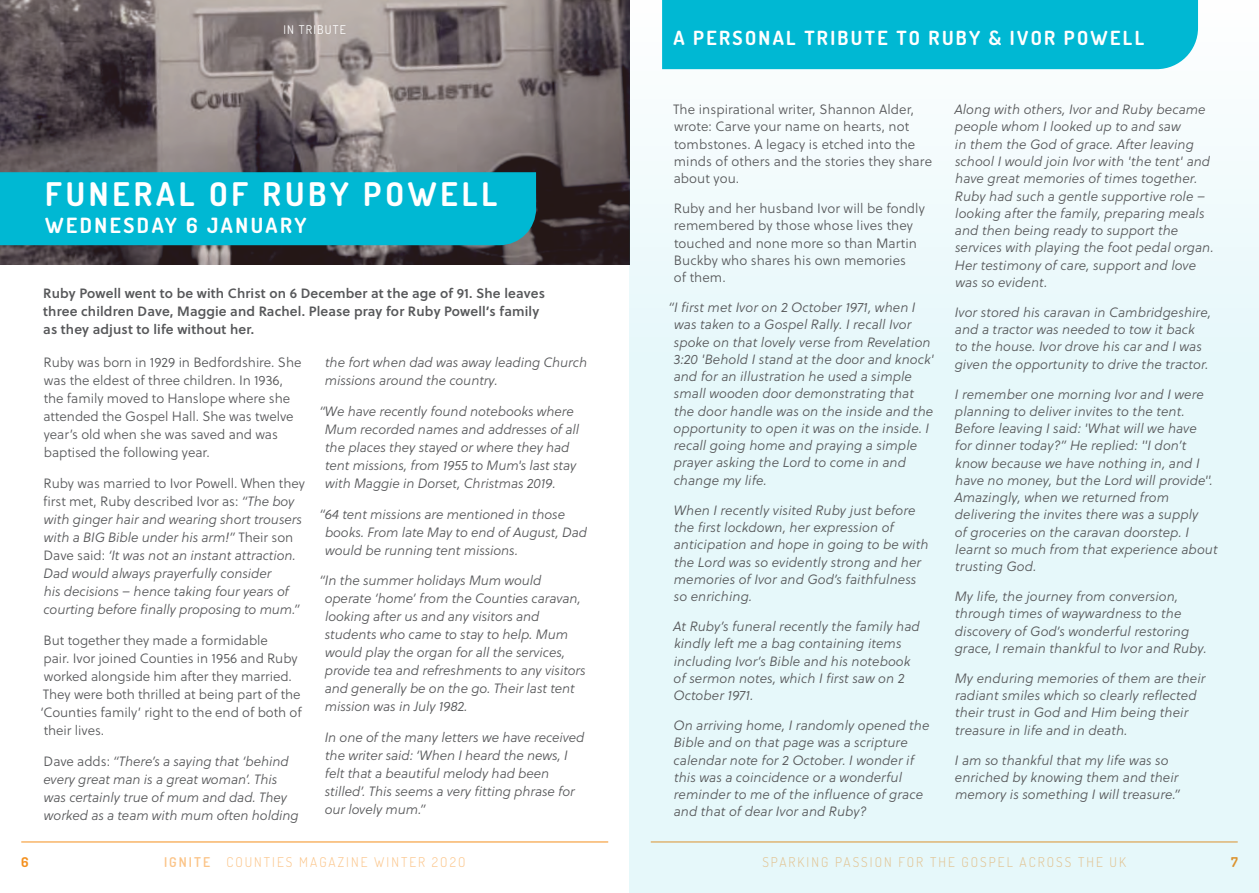
<style>
.page{position:relative;width:1259px;height:893px;background:#fff}
.page>*{position:absolute;margin:0;border:0;box-sizing:border-box;transform-origin:0 0}
.t1{font:700 32.55px "Dosis";letter-spacing:.12em;color:#fff}
.t2{font:700 21px "Dosis";letter-spacing:.12em;color:#fff}
.t3{font:700 19.5px "Dosis";letter-spacing:.12em;color:#fff}
.t4{font:italic 13.5px/17.2px "Soleil Lt";letter-spacing:.005em;color:#57585a}
.t5{font:13.5px/18px "Soleil Lt";letter-spacing:-.005em;color:#57585a}
.t6{font:13.5px/18px "Soleil Sb";letter-spacing:.01em;color:#57585a}
.t7{font:300 13.5px "Dosis";letter-spacing:.15em;color:#fbc488}
.t8{font:700 13.5px "Dosis";color:#f4901d}
.t9{font:12px "Dosis";letter-spacing:.1em;color:#fff}
.s1{font-style:normal}
.s2{font-weight:600}
</style>
<div class="page">
<hr style="left:21px;top:842px;width:587px;height:1px;background:#f4901d">
<svg style="left:0;top:0;width:629px;height:264px"></svg>
<div style="left:629px;top:0;width:630px;height:893px;background:linear-gradient(to bottom,#f6fcfd,#e0f6f8)"></div>
<div style="left:662px;top:0;width:536px;height:69px;background:#00b8d3"></div>
<div style="left:0;top:172px;width:536px;height:73px;background:#00b8d3"></div>
<p class="t9" style="left:283px;top:21px;width:64px">IN TRIBUTE</p>
<h1 class="t1" style="left:45px;top:173px;width:453px">FUNERAL OF RUBY POWELL</h1>
<h2 class="t2" style="left:45px;top:211px;width:263px">WEDNESDAY 6 JANUARY</h2>
<p class="t6" style="left:43px;top:283px;width:503px">Ruby Powell went to be with Christ on 6 December at the age of 91. She leaves three children Dave, Maggie and Rachel. Please pray for Ruby Powell’s family as they adjust to life without her.</p>
<p class="t5" style="left:43px;top:353px;width:259px">Ruby was born in 1929 in Bedfordshire. She was the eldest of three children. In 1936, the family moved to Hanslope where she attended the Gospel Hall. She was twelve year’s old when she was saved and was baptised the following year.</p>
<p class="t4" style="left:43px;top:474px;width:263px;line-height:18px"><span class="s1">Ruby was married to Ivor Powell. When they first met, Ruby described Ivor as:</span> “The boy with ginger hair and wearing short trousers with a BIG Bible under his arm!” <span class="s1">Their son Dave said:</span> ‘It was not an instant attraction.<br>Dad would always prayerfully consider<br>his decisions – hence taking four years of courting before finally proposing to mum.”</p>
<p class="t5" style="left:40px;top:631px;width:263px">But together they made a formidable<br>pair. Ivor joined Counties in 1956 and Ruby worked alongside him after they married.<br>They were both thrilled at being part of the ‘Counties family’ right to the end of both of their lives.</p>
<p class="t4" style="left:43px;top:752px;width:257px;line-height:18px"><span class="s1">Dave adds:</span> “There’s a saying that ‘behind every great man is a great woman’. This was certainly true of mum and dad. They worked as a team with mum often holding</p>
<p class="t4" style="left:325px;top:353px;width:264px;line-height:18px">the fort when dad was away leading Church missions around the country.</p>
<p class="t4" style="left:325px;top:402px;width:256px;line-height:18px;text-indent:-5px">“We have recently found notebooks where Mum recorded names and addresses of all the places they stayed or where they had tent missions, from 1955 to Mum's last stay with Maggie in Dorset, Christmas 2019.</p>
<p class="t4" style="left:325px;top:505px;width:264px;line-height:18px;text-indent:-6px">“64 tent missions are mentioned in those books. From late May to end of August, Dad would be running tent missions.</p>
<p class="t4" style="left:325px;top:572px;width:262px;line-height:18px;text-indent:-5px">“In the summer holidays Mum would operate ‘home’ from the Counties caravan, looking after us and any visitors and students who came to stay to help. Mum would play the organ for all the services, provide tea and refreshments to any visitors and generally be on the go. Their last tent mission was in July 1982.</p>
<p class="t4" style="left:325px;top:728px;width:261px;line-height:18px">In one of the many letters we have received the writer said: ‘When I heard the news, I felt that a beautiful melody had been stilled’. This seems a very fitting phrase for our lovely mum.”</p>
<h3 class="t3" style="left:673px;top:25px;width:472px">A PERSONAL TRIBUTE TO RUBY &amp; IVOR POWELL</h3>
<p class="t5" style="left:673px;top:101px;width:261px;line-height:17.2px">The inspirational writer, Shannon Alder, wrote: Carve your name on hearts, not tombstones. A legacy is etched into the minds of others and the stories they share about you.</p>
<p class="t5" style="left:674px;top:200px;width:252px;line-height:17.2px">Ruby and her husband Ivor will be fondly remembered by those whose lives they touched and none more so than Martin<br>Buckby who shares his own memories<br>of them.</p>
<p class="t4" style="left:673px;top:299px;width:262px;text-indent:-5px">“I first met Ivor on 2 October 1971, when I was taken to a Gospel Rally. I recall Ivor spoke on that lovely verse from Revelation 3:20 'Behold I stand at the door and knock' and for an illustration he used a simple small wooden door demonstrating that the door handle was on the inside and the opportunity to open it was on the inside. I recall going home and praying a simple prayer asking the Lord to come in and change my life.</p>
<p class="t4" style="left:673px;top:501px;width:256px">When I recently visited Ruby just before the first lockdown, her expression of anticipation and hope in going to be with the Lord was so evidently strong and her memories of Ivor and God’s faithfulness so enriching.</p>
<p class="t4" style="left:673px;top:617px;width:248px">At Ruby’s funeral recently the family had kindly left me a bag containing items including Ivor’s Bible and his notebook of sermon notes, which I first saw on 2<br>October 1971.</p>
<p class="t4" style="left:673px;top:716px;width:258px">On arriving home, I randomly opened the Bible and on that page was a scripture calendar note for 2 October. I wonder if this was a coincidence or a wonderful reminder to me of the influence of grace and that of dear Ivor and Ruby?</p>
<p class="t4" style="left:954px;top:101px;width:261px">Along with others, Ivor and Ruby became people whom I looked up to and saw<br>in them the God of grace. After leaving school I would join Ivor with 'the tent' and have great memories of times together.<br>Ruby had such a gentle supportive role – looking after the family, preparing meals and then being ready to support the services with playing the foot pedal organ.<br>Her testimony of care, support and love was so evident.</p>
<p class="t4" style="left:954px;top:303px;width:258px">Ivor stored his caravan in Cambridgeshire, and a tractor was needed to tow it back<br>to the house. Ivor drove his car and I was given the opportunity to drive the tractor.</p>
<p class="t4" style="left:954px;top:385px;width:265px">I remember one morning Ivor and I were planning to deliver invites to the tent.<br>Before leaving I said: 'What will we have<br>for dinner today?” He replied: "I don’t know because we have nothing in, and I have no money, but the Lord will provide".<br>Amazingly, when we returned from delivering the invites there was a supply<br>of groceries on the caravan doorstep. I learnt so much from that experience about trusting God.</p>
<p class="t4" style="left:954px;top:588px;width:254px">My life, the journey from conversion, through times of waywardness to the discovery of God’s wonderful restoring grace, I remain thankful to Ivor and Ruby.</p>
<p class="t4" style="left:955px;top:669px;width:252px">My enduring memories of them are their radiant smiles which so clearly reflected their trust in God and Him being their treasure in life and in death.</p>
<p class="t4" style="left:955px;top:751px;width:227px">I am so thankful that my life was so enriched by knowing them and their memory is something I will treasure.”</p>
<p class="t8" style="left:21px;top:853px;width:9px">6</p>
<p class="t7" style="left:164px;top:853px;width:303px"><span class="s2">IGNITE</span> COUNTIES MAGAZINE WINTER 2O2O</p>
<p class="t7" style="left:762px;top:853px;width:365px">SPARKING PASSION FOR THE GOSPEL ACROSS THE UK</p>
<p class="t8" style="left:1231px;top:853px;width:8px">7</p>
</div>
